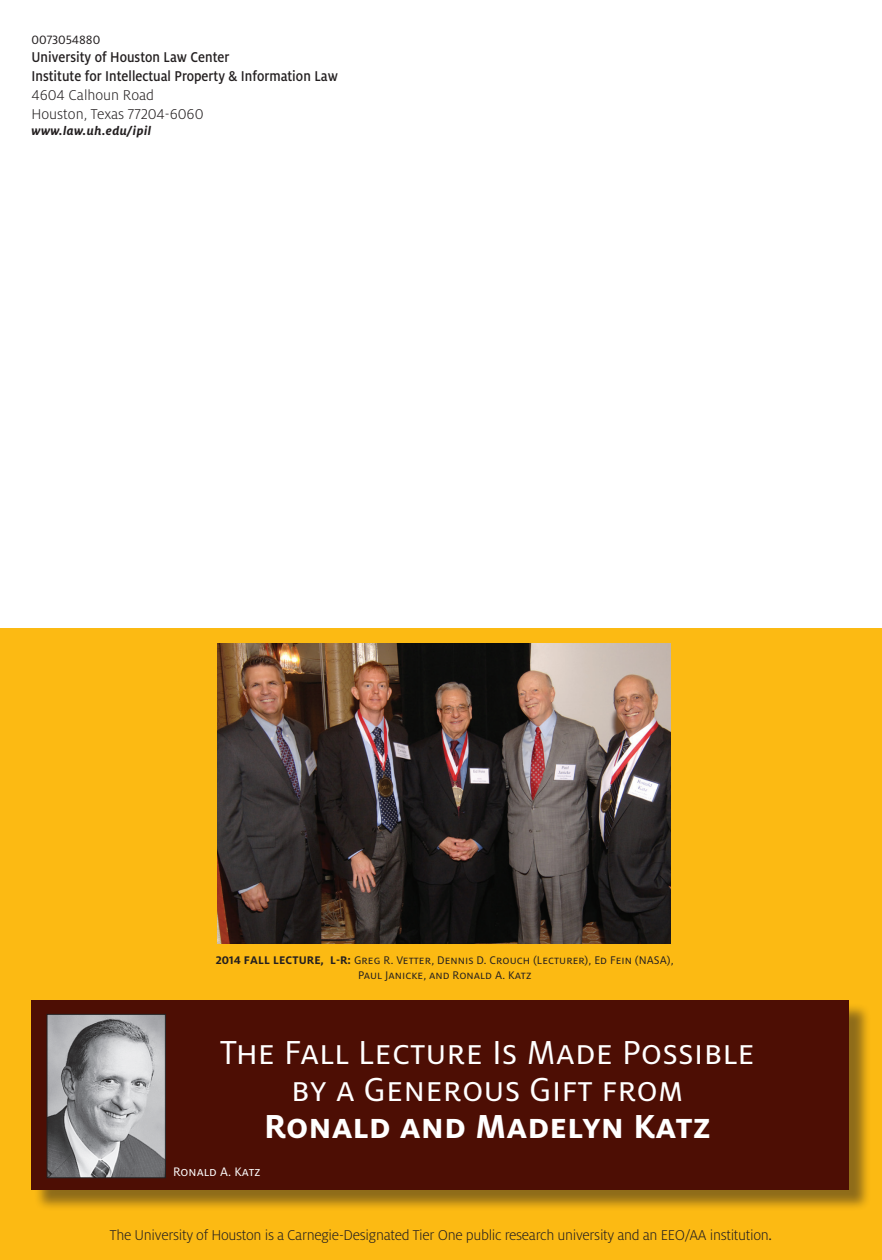
<style>
.page{position:relative;width:882px;height:1260px;background:#fff}
.page>*{position:absolute;margin:0;border:0;box-sizing:border-box;transform-origin:0 0}
.t1{font:36.93px/36.9px "Milo OT";color:#fff;text-align:center}
.t2{font:300 15.75px "Milo OT";letter-spacing:-.02em;color:#231f20}
.t3{font:500 15.75px "Milo OT";color:#231f20;scale:.9 1}
.t4{font:300 15.75px "Milo OT";color:#231f20}
.t5{font:13.65px "Milo OT";color:#fff}
.t6{font:italic 700 13.3px "Milo OT";letter-spacing:.03em;color:#231f20}
.t7{font:13.3px "Milo OT";color:#231f20}
.t8{font:12.25px/15.8px "Milo OT";color:#231f20;text-align:center}
.s1{font-weight:700}
.s2{font-weight:400}
</style>
<div class="page">
<div style="left:0;top:629px;width:882px;height:631px;background:#fcba13"></div>
<div style="left:34px;top:1003px;width:837px;height:209px;background:#231f20;opacity:.5"></div>
<div style="left:32px;top:1000px;width:817px;height:190px;background:#4d0e04"></div>
<img style="left:49px;top:1016px;width:115px;height:160px">
<div style="left:47px;top:1014px;width:119px;height:164px;border:1px solid #231f20"></div>
<img style="left:218px;top:643px;width:452px;height:301px">
<p class="t7" style="left:32px;top:32px;width:70px">0073054880</p>
<p class="t3" style="left:32px;top:49px;width:222px">University of Houston Law Center</p>
<p class="t3" style="left:32px;top:68px;width:342px">Institute for Intellectual Property &amp; Information Law</p>
<p class="t4" style="left:32px;top:87px;width:124px">4604 Calhoun Road</p>
<p class="t4" style="left:32px;top:106px;width:174px">Houston, Texas 77204-6060</p>
<p class="t6" style="left:32px;top:123px;width:121px">www.law.uh.edu/ipil</p>
<p class="t8" style="left:216px;top:952px;width:459px"><span class="s1">2014 FALL LECTURE, L-R:</span> Greg R. Vetter, Dennis D. Crouch (Lecturer), Ed Fein (NASA),<br>Paul Janicke, and Ronald A. Katz</p>
<p class="t1" style="left:220px;top:1034px;width:536px">The Fall Lecture Is Made Possible by a Generous Gift from<br><span class="s1">Ronald and Madelyn Katz</span></p>
<p class="t5" style="left:173px;top:1164px;width:89px">Ronald A. Katz</p>
<p class="t2" style="left:110px;top:1226px;width:664px">The University of Houston is a Carnegie-Designated Tier One public research university and an EEO/AA institution<span class="s2">.</span></p>
</div>
